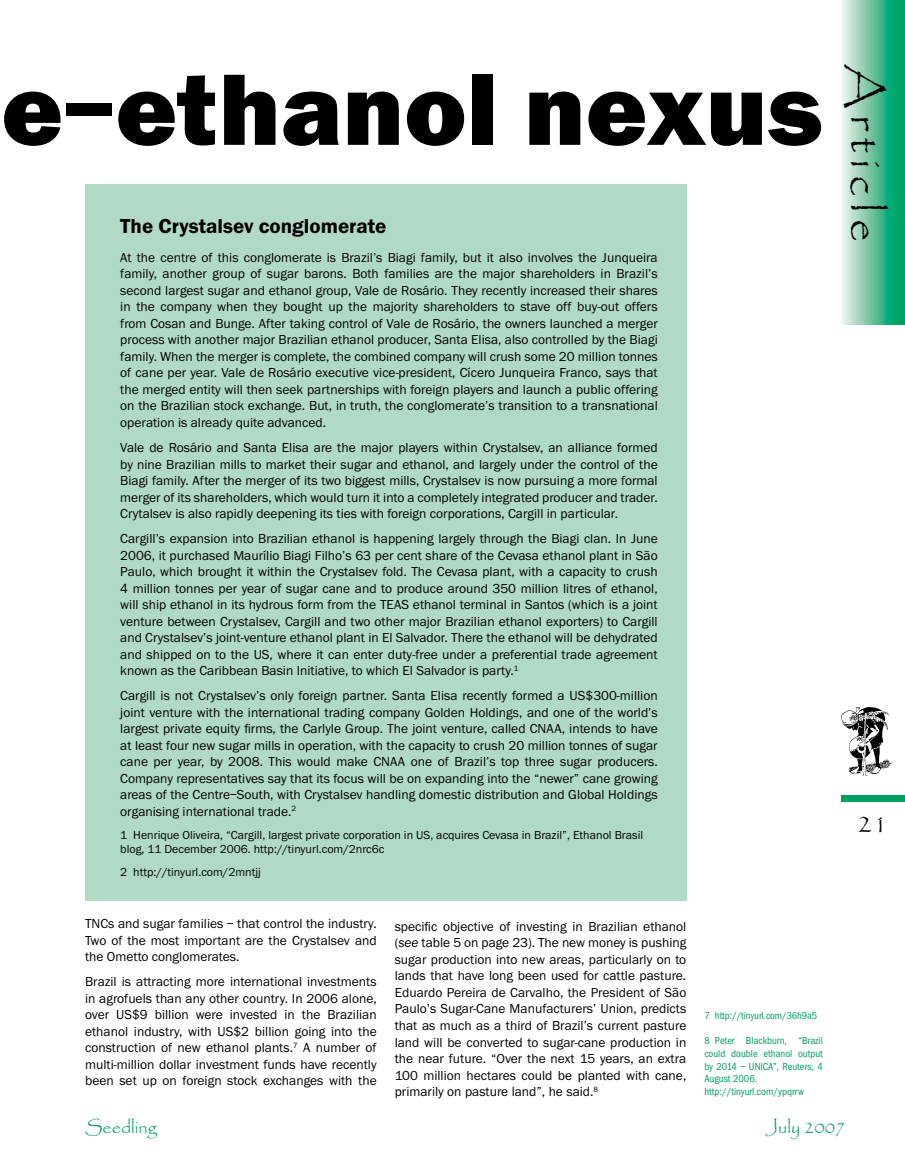
<style>
.page{position:relative;width:905px;height:1175px;background:#fff}
.page>*{position:absolute;margin:0;border:0;box-sizing:border-box;transform-origin:0 0}
.t1{font:800 105px "Franklin Got Md ITC";color:#000}
.t2{font:45px "Papyrus";letter-spacing:.15em;color:#000}
.t3{font:27px "Papyrus";color:#000}
.t4{font:600 21px "Franklin Got ITC";color:#000}
.t5{font:18px "Papyrus";color:#00a160}
.t6{font:13.5px/16.5px "Franklin Got ITC";color:#000;text-align:justify}
.t7{font:12px/14.4px "Franklin Got ITC";color:#000}
.t8{font:10.5px/12.6px "Franklin Got Cd ITC";color:#00a160}
.s1{font-style:italic}
</style>
<div class="page">
<div style="left:841px;top:795px;width:63px;height:6px;background:#00a160"></div>
<svg style="left:841px;top:707px;width:51px;height:69px"></svg>
<svg style="left:841px;top:0;width:63px;height:324px;background:#66c4a0"></svg>
<div style="left:85px;top:184px;width:601px;height:716px;background:#b0dac6"></div>
<h1 class="t1" style="left:1px;top:51px;width:822px">e–ethanol nexus</h1>
<h3 class="t4" style="left:120px;top:214px;width:268px">The Crystalsev conglomerate</h3>
<p class="t6" style="left:120px;top:249px;width:539px">At the centre of this conglomerate is Brazil’s Biagi family, but it also involves the Junqueira family, another group of sugar barons. Both families are the major shareholders in Brazil’s second largest sugar and ethanol group, Vale de Rosário. They recently increased their shares in the company when they bought up the majority shareholders to stave off buy-out offers from Cosan and Bunge. After taking control of Vale de Rosário, the owners launched a merger process with another major Brazilian ethanol producer, Santa Elisa, also controlled by the Biagi family. When the merger is complete, the combined company will crush some 20 million tonnes of cane per year. Vale de Rosário executive vice-president, Cícero Junqueira Franco, says that the merged entity will then seek partnerships with foreign players and launch a public offering on the Brazilian stock exchange. But, in truth, the conglomerate’s transition to a transnational operation is already quite advanced.</p>
<p class="t6" style="left:120px;top:439px;width:539px">Vale de Rosário and Santa Elisa are the major players within Crystalsev, an alliance formed by nine Brazilian mills to market their sugar and ethanol, and largely under the control of the Biagi family. After the merger of its two biggest mills, Crystalsev is now pursuing a more formal merger of its shareholders, which would turn it into a completely integrated producer and trader.<br>Crytalsev is also rapidly deepening its ties with foreign corporations, Cargill in particular.</p>
<p class="t6" style="left:120px;top:530px;width:539px">Cargill’s expansion into Brazilian ethanol is happening largely through the Biagi clan. In June 2006, it purchased Maurílio Biagi Filho’s 63 per cent share of the Cevasa ethanol plant in São Paulo, which brought it within the Crystalsev fold. The Cevasa plant, with a capacity to crush 4 million tonnes per year of sugar cane and to produce around 350 million litres of ethanol, will ship ethanol in its hydrous form from the TEAS ethanol terminal in Santos (which is a joint venture between Crystalsev, Cargill and two other major Brazilian ethanol exporters) to Cargill and Crystalsev’s joint-venture ethanol plant in El Salvador. There the ethanol will be dehydrated and shipped on to the US, where it can enter duty-free under a preferential trade agreement known as the Caribbean Basin Initiative, to which El Salvador is party.<sup>1</sup></p>
<p class="t6" style="left:120px;top:687px;width:539px">Cargill is not Crystalsev’s only foreign partner. Santa Elisa recently formed a US$300-million joint venture with the international trading company Golden Holdings, and one of the world’s largest private equity firms, the Carlyle Group. The joint venture, called CNAA, intends to have at least four new sugar mills in operation, with the capacity to crush 20 million tonnes of sugar cane per year, by 2008. This would make CNAA one of Brazil’s top three sugar producers.<br>Company representatives say that its focus will be on expanding into the “newer” cane growing areas of the Centre–South, with Crystalsev handling domestic distribution and Global Holdings organising international trade.<sup>2</sup></p>
<p class="t7" style="left:120px;top:827px;width:524px">1 Henrique Oliveira, “Cargill, largest private corporation in US, acquires Cevasa in Brazil”, Ethanol Brasil blog, 11 December 2006. http://tinyurl.com/2nrc6c</p>
<p class="t7" style="left:120px;top:865px;width:142px">2 http://tinyurl.com/2mntjj</p>
<p class="t6" style="left:85px;top:915px;width:293px">TNCs and sugar families – that control the industry.<br>Two of the most important are the Crystalsev and the Ometto conglomerates.</p>
<p class="t6" style="left:85px;top:973px;width:293px">Brazil is attracting more international investments in agrofuels than any other country. In 2006 alone, over US$9 billion were invested in the Brazilian ethanol industry, with US$2 billion going into the construction of new ethanol plants.<sup>7</sup> A number of multi-million dollar investment funds have recently been set up on foreign stock exchanges with the</p>
<p class="t6" style="left:395px;top:918px;width:293px">specific objective of investing in Brazilian ethanol (<span class="s1">see</span> table 5 on page 23). The new money is pushing sugar production into new areas, particularly on to lands that have long been used for cattle pasture.<br>Eduardo Pereira de Carvalho, the President of São Paulo’s Sugar-Cane Manufacturers’ Union, predicts that as much as a third of Brazil’s current pasture land will be converted to sugar-cane production in the near future. “Over the next 15 years, an extra 100 million hectares could be planted with cane, primarily on pasture land”, he said.<sup>8</sup></p>
<p class="t8" style="left:704px;top:1009px;width:114px">7 http://tinyurl.com/36h9a5</p>
<p class="t8" style="left:704px;top:1034px;width:120px">8 Peter Blackburn, “Brazil could double ethanol output by 2014 – UNICA”, Reuters, 4<br>August 2006. http://tinyurl.com/ypqrrw</p>
<h2 class="t2" style="left:893px;top:64px;width:179px;rotate:90deg">Article</h2>
<h3 class="t3" style="left:857px;top:807px;width:32px">21</h3>
<h3 class="t5" style="left:85px;top:1116px;width:73px">Seedling</h3>
<h3 class="t5" style="left:766px;top:1115px;width:81px">July 2007</h3>
</div>
